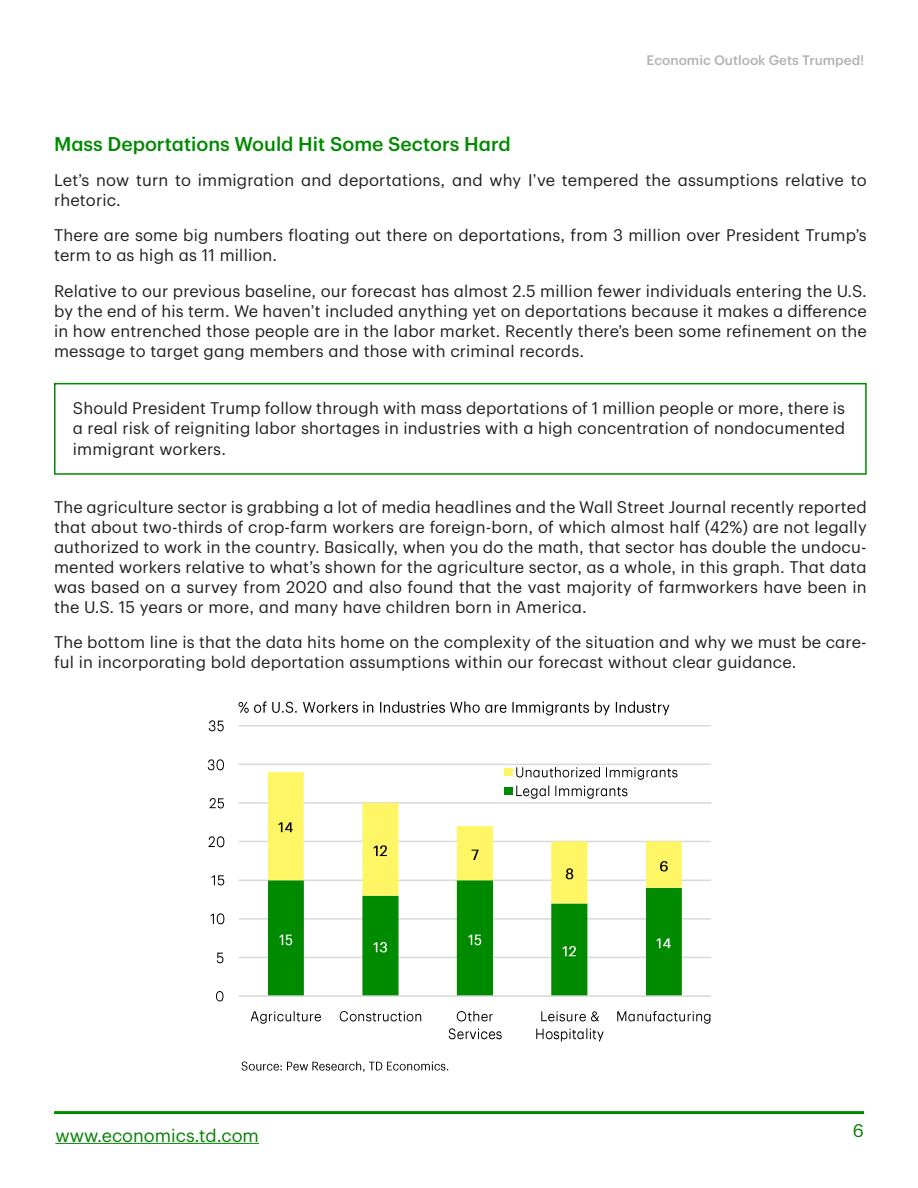
<style>
.page{position:relative;width:918px;height:1188px;background:#fff}
.page>*{position:absolute;margin:0;border:0;box-sizing:border-box;transform-origin:0 0}
.Subtitle{font:500 19.5px "TD Graphik";color:#008a00}
.t1{font:18px "TD Graphik";color:#038203}
.Paragraph{font:16.5px/20.1px "TD Graphik";letter-spacing:.01em;color:#231f20}
.t2{font:500 13.5px "TD Graphik";color:#b2b2b2}
</style>
<div class="page">
<hr style="left:55px;top:1143px;width:204px;height:1px;background:#038203">
<hr style="left:54px;top:1111px;width:810px;height:3px;background:#008a00">
<hr style="left:239px;top:957px;width:472px;height:1px;background:#d9d9d9">
<hr style="left:239px;top:918px;width:472px;height:2px;background:#d9d9d9">
<hr style="left:239px;top:880px;width:472px;height:1px;background:#d9d9d9">
<hr style="left:239px;top:841px;width:472px;height:1px;background:#d9d9d9">
<hr style="left:239px;top:802px;width:472px;height:2px;background:#d9d9d9">
<hr style="left:239px;top:764px;width:472px;height:1px;background:#d9d9d9">
<hr style="left:239px;top:725px;width:472px;height:1px;background:#d9d9d9">
<svg style="left:268px;top:903px;width:414px;height:92px"></svg>
<svg style="left:268px;top:772px;width:414px;height:131px"></svg>
<hr style="left:239px;top:995px;width:472px;height:2px;background:#d9d9d9">
<img style="left:279px;top:929px;width:21px;height:18px">
<img style="left:373px;top:937px;width:22px;height:18px">
<img style="left:468px;top:929px;width:21px;height:18px">
<img style="left:563px;top:941px;width:20px;height:18px">
<img style="left:657px;top:933px;width:22px;height:18px">
<img style="left:279px;top:817px;width:21px;height:18px">
<img style="left:374px;top:841px;width:20px;height:17px">
<img style="left:471px;top:844px;width:15px;height:18px">
<img style="left:565px;top:864px;width:17px;height:17px">
<img style="left:660px;top:856px;width:17px;height:18px">
<img style="left:216px;top:991px;width:8px;height:11px">
<img style="left:217px;top:952px;width:7px;height:12px">
<img style="left:210px;top:913px;width:15px;height:12px">
<img style="left:211px;top:875px;width:14px;height:11px">
<img style="left:208px;top:836px;width:17px;height:12px">
<img style="left:209px;top:798px;width:15px;height:11px">
<img style="left:207px;top:759px;width:17px;height:12px">
<img style="left:209px;top:720px;width:15px;height:12px">
<img style="left:251px;top:1011px;width:70px;height:13px">
<img style="left:339px;top:1011px;width:83px;height:11px">
<img style="left:457px;top:1011px;width:36px;height:11px">
<img style="left:448px;top:1028px;width:54px;height:12px">
<img style="left:541px;top:1011px;width:58px;height:11px">
<img style="left:536px;top:1028px;width:68px;height:13px">
<img style="left:617px;top:1011px;width:94px;height:13px">
<div style="left:504px;top:768px;width:8px;height:8px;background:#fff666"></div>
<img style="left:515px;top:763px;width:170px;height:17px">
<div style="left:504px;top:787px;width:8px;height:8px;background:#008a00"></div>
<img style="left:515px;top:781px;width:119px;height:17px">
<img style="left:242px;top:1061px;width:207px;height:11px">
<img style="left:239px;top:701px;width:431px;height:14px">
<div style="left:54px;top:383px;width:813px;height:92px;border:2px solid #008a00"></div>
<p class="t2" style="left:647px;top:50px;width:219px">Economic Outlook Gets Trumped!</p>
<p class="Subtitle" style="left:54px;top:129px;width:458px">Mass Deportations Would Hit Some Sectors Hard</p>
<p class="Paragraph" style="left:54px;top:169px;width:814px">Let’s now turn to immigration and deportations, and why I’ve tempered the assumptions relative to rhetoric.</p>
<p class="Paragraph" style="left:54px;top:224px;width:814px">There are some big numbers floating out there on deportations, from 3 million over President Trump’s term to as high as 11 million.</p>
<p class="Paragraph" style="left:54px;top:279px;width:814px;text-align:justify">Relative to our previous baseline, our forecast has almost 2.5 million fewer individuals entering the U.S. by the end of his term. We haven’t included anything yet on deportations because it makes a difference in how entrenched those people are in the labor market. Recently there’s been some refinement on the message to target gang members and those with criminal records.</p>
<p class="Paragraph" style="left:73px;top:396px;width:774px;text-align:justify">Should President Trump follow through with mass deportations of 1 million people or more, there is a real risk of reigniting labor shortages in industries with a high concentration of nondocumented immigrant workers.</p>
<p class="Paragraph" style="left:54px;top:495px;width:814px;text-align:justify">The agriculture sector is grabbing a lot of media headlines and the Wall Street Journal recently reported that about two-thirds of crop-farm workers are foreign-born, of which almost half (42%) are not legally authorized to work in the country. Basically, when you do the math, that sector has double the undocu&shy;mented workers relative to what’s shown for the agriculture sector, as a whole, in this graph. That data was based on a survey from 2020 and also found that the vast majority of farmworkers have been in the U.S. 15 years or more, and many have children born in America.</p>
<p class="Paragraph" style="left:54px;top:631px;width:814px">The bottom line is that the data hits home on the complexity of the situation and why we must be care&shy;ful in incorporating bold deportation assumptions within our forecast without clear guidance.</p>
<p class="t1" style="left:55px;top:1122px;width:205px">www.economics.td.com</p>
<p class="t1" style="left:853px;top:1117px;width:13px">6</p>
</div>
